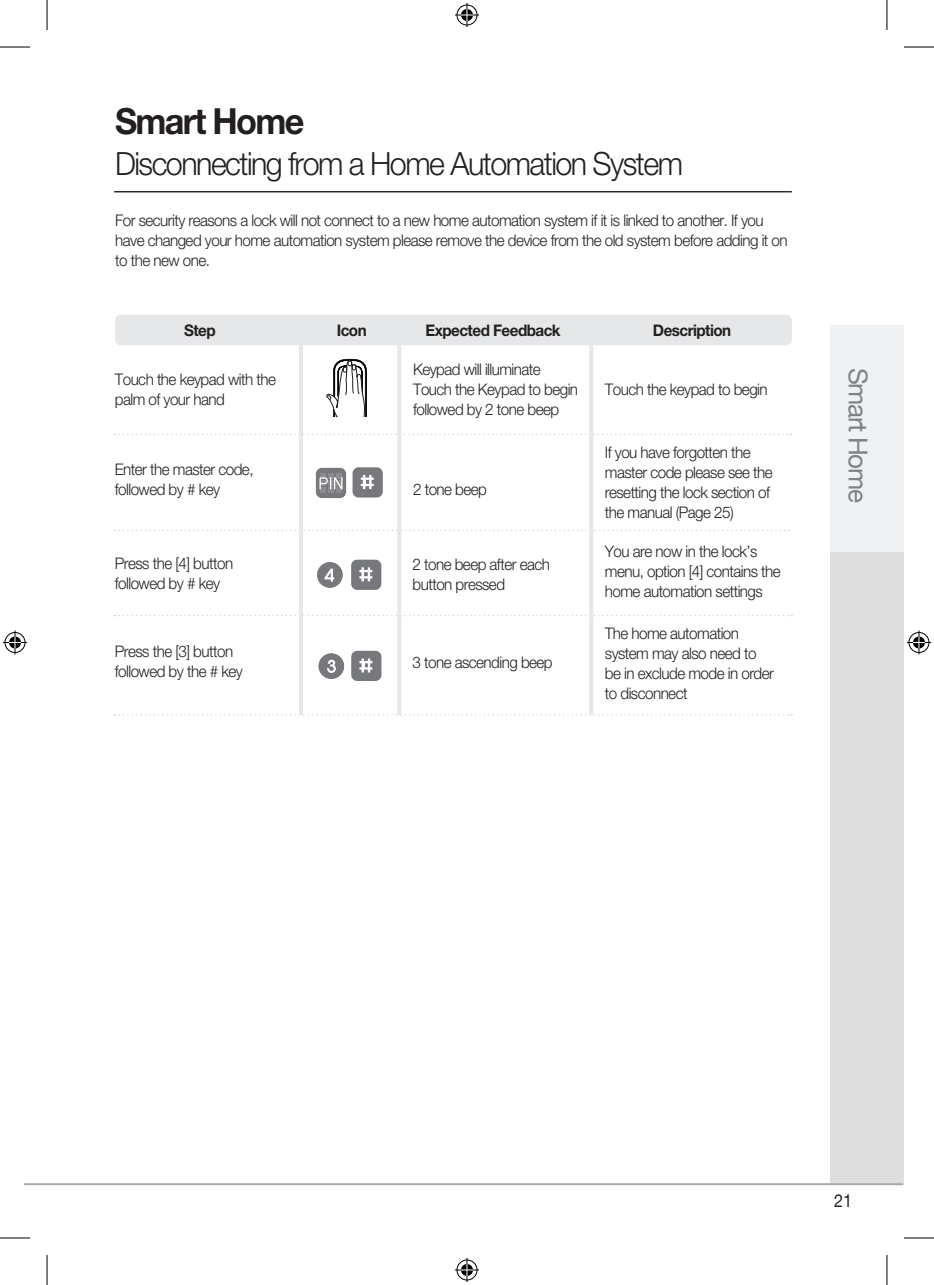
<style>
.page{position:relative;width:934px;height:1285px;background:#fff}
.page>*{position:absolute;margin:0;border:0;box-sizing:border-box;transform-origin:0 0}
.t1{font:700 36px "Helvetica Neue";letter-spacing:-.05em;color:#231f20;scale:.95 1}
.t2{font:300 32px "Helvetica Neue LT Std";letter-spacing:-.05em;color:#231f20;scale:.95 1}
.t3{font:26px "Helvetica Neue";letter-spacing:-.05em;color:#808285}
.t4{font:18px "Helvetica Neue";color:#231f20;scale:.9 1}
.t5{font:300 16px/20px "Helvetica Neue";letter-spacing:-.035em;color:#231f20;scale:.95 1}
.t6{font:700 16px "Helvetica Neue";letter-spacing:-.035em;color:#231f20;scale:.95 1}
</style>
<div class="page">
<div style="left:829px;top:325px;width:74px;height:859px;background:#dededf"></div>
<hr style="left:24px;top:1183px;width:22px;height:2px;background:#a8a9ad">
<hr style="left:46px;top:1183px;width:856px;height:2px;background:#a8a9ad">
<hr style="left:114px;top:191px;width:677px;height:1px;background:#231f20">
<svg style="left:115px;top:434px;width:676px;height:1px"></svg>
<svg style="left:115px;top:530px;width:673px;height:1px"></svg>
<svg style="left:115px;top:615px;width:676px;height:1px"></svg>
<svg style="left:115px;top:714px;width:676px;height:1px"></svg>
<div style="left:115px;top:315px;width:676px;height:30px;background:#e6e7e9;border-radius:6px"></div>
<div style="left:351px;top:559px;width:30px;height:31px;background:#76787b;border-radius:6px"></div>
<svg style="left:359px;top:567px;width:13px;height:14px"></svg>
<svg style="left:317px;top:562px;width:25px;height:25px"></svg>
<div style="left:352px;top:467px;width:30px;height:30px;background:#76787b;border-radius:6px"></div>
<svg style="left:360px;top:475px;width:13px;height:14px"></svg>
<div style="left:316px;top:468px;width:30px;height:30px;background:#76787b;border-radius:6px"></div>
<svg style="left:319px;top:473px;width:23px;height:20px"></svg>
<div style="left:351px;top:651px;width:30px;height:30px;background:#76787b;border-radius:6px"></div>
<svg style="left:359px;top:658px;width:13px;height:14px"></svg>
<svg style="left:318px;top:653px;width:26px;height:26px"></svg>
<hr style="left:299px;top:342px;width:4px;height:373px;background:#e6e7e9">
<hr style="left:397px;top:343px;width:4px;height:372px;background:#e6e7e9">
<hr style="left:589px;top:342px;width:4px;height:373px;background:#e6e7e9">
<svg style="left:326px;top:359px;width:41px;height:57px"></svg>
<div style="left:829px;top:325px;width:74px;height:227px;background:#f0f1f2"></div>
<hr style="left:0;top:47px;width:30px;height:1px;background:#000">
<hr style="left:903px;top:47px;width:30px;height:1px;background:#000">
<hr style="left:0;top:1237px;width:30px;height:1px;background:#000">
<hr style="left:903px;top:1237px;width:30px;height:1px;background:#000">
<hr style="left:47px;top:0;width:1px;height:30px;background:#000">
<hr style="left:47px;top:1255px;width:1px;height:30px;background:#000">
<hr style="left:886px;top:0;width:1px;height:30px;background:#000">
<hr style="left:886px;top:1255px;width:1px;height:30px;background:#000">
<svg style="left:455px;top:3px;width:24px;height:24px"></svg>
<svg style="left:455px;top:1258px;width:24px;height:24px"></svg>
<svg style="left:3px;top:630px;width:24px;height:24px"></svg>
<svg style="left:907px;top:630px;width:23px;height:24px"></svg>
<h1 class="t1" style="left:115px;top:99px;width:201px">Smart Home</h1>
<h2 class="t2" style="left:115px;top:144px;width:599px">Disconnecting from a Home Automation System</h2>
<p class="t5" style="left:115px;top:210px;width:709px">For security reasons a lock will not connect to a new home automation system if it is linked to another. If you have changed your home automation system please remove the device from the old system before adding it on to the new one.</p>
<p class="t6" style="left:184px;top:320px;width:35px">Step</p>
<p class="t6" style="left:336px;top:320px;width:33px">Icon</p>
<p class="t6" style="left:425px;top:320px;width:144px">Expected Feedback</p>
<p class="t6" style="left:652px;top:320px;width:84px">Description</p>
<p class="t5" style="left:413px;top:359px;width:175px">Keypad will illuminate<br>Touch the Keypad to begin followed by 2 tone beep</p>
<h3 class="t3" style="left:876px;top:368px;width:137px;rotate:90deg">Smart Home</h3>
<p class="t5" style="left:115px;top:369px;width:171px">Touch the keypad with the palm of your hand</p>
<p class="t5" style="left:604px;top:378px;width:173px">Touch the keypad to begin</p>
<p class="t5" style="left:604px;top:441px;width:178px">If you have forgotten the master code please see the resetting the lock section of the manual (Page 25)</p>
<p class="t5" style="left:115px;top:458px;width:147px">Enter the master code, followed by # key</p>
<p class="t5" style="left:413px;top:478px;width:79px">2 tone beep</p>
<p class="t5" style="left:115px;top:553px;width:126px">Press the [4] button followed by # key</p>
<p class="t5" style="left:115px;top:641px;width:136px">Press the [3] button followed by the # key</p>
<p class="t5" style="left:412px;top:553px;width:146px">2 tone beep after each button pressed</p>
<p class="t5" style="left:412px;top:651px;width:149px">3 tone ascending beep</p>
<p class="t5" style="left:604px;top:541px;width:186px">You are now in the lock’s menu, option [4] contains the home automation settings</p>
<p class="t5" style="left:604px;top:622px;width:179px">The home automation system may also need to be in exclude mode in order to disconnect</p>
<p class="t4" style="left:833px;top:1187px;width:22px">21</p>
</div>
